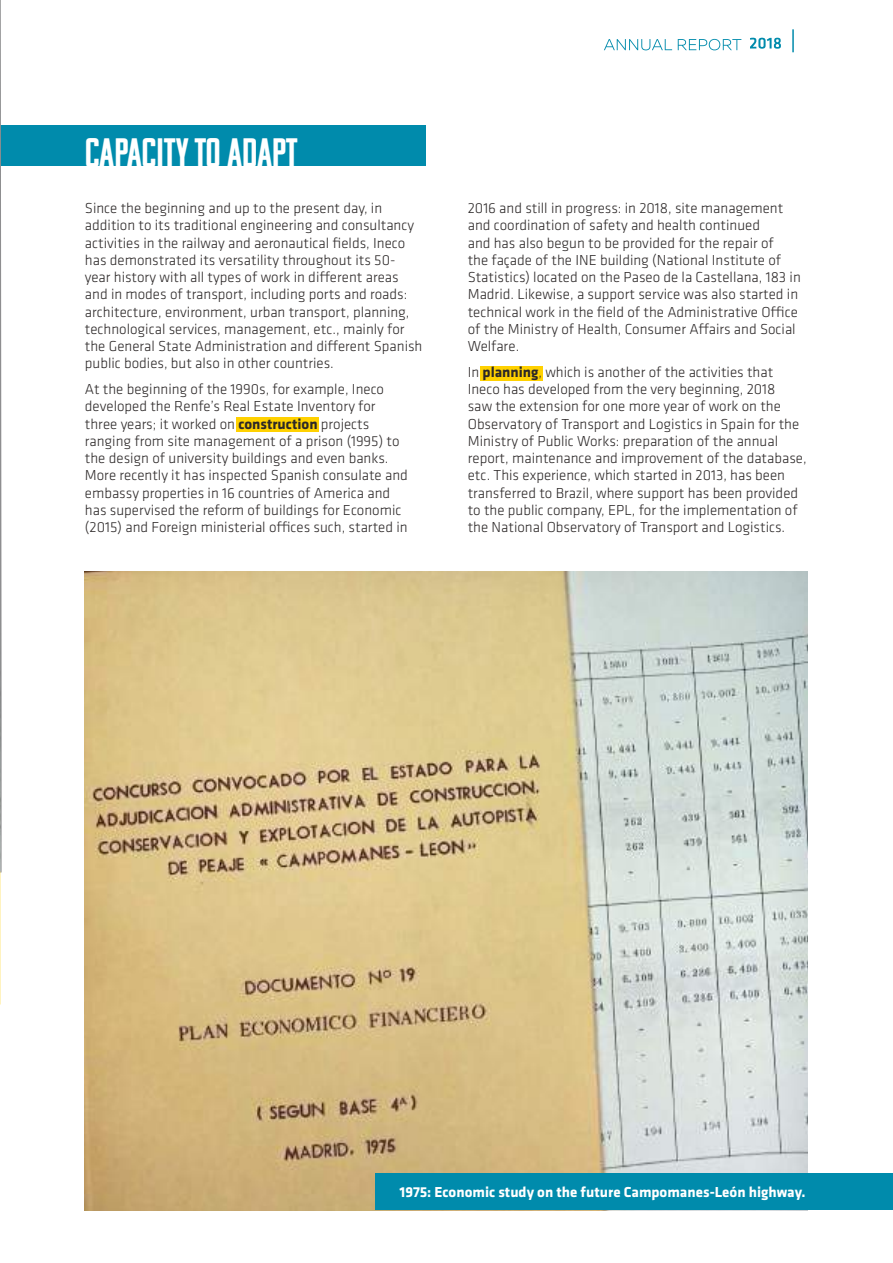
<style>
.page{position:relative;width:893px;height:1263px;background:#fff}
.page>*{position:absolute;margin:0;border:0;box-sizing:border-box;transform-origin:0 0}
.t1{font:41.1px "Komu A";color:#fff}
.t2{font:300 15px/17.2px "Klavika";color:#2c2828}
.t3{font:700 15px "Klavika";color:#fff}
.s1{font-weight:700}
</style>
<div class="page">
<svg style="left:750px;top:38px;width:31px;height:11px"></svg>
<hr style="left:792px;top:29px;width:2px;height:23px;background:#008bac">
<svg style="left:604px;top:39px;width:137px;height:11px"></svg>
<div style="left:480px;top:366px;width:63px;height:15px;background:#ffd100"></div>
<div style="left:236px;top:417px;width:83px;height:15px;background:#ffd100"></div>
<div style="left:0;top:126px;width:425px;height:40px;background:#008bac"></div>
<img style="left:85px;top:572px;width:723px;height:638px">
<svg style="left:0;top:0;width:3px;height:895px"></svg>
<div style="left:375px;top:1174px;width:518px;height:36px;background:#008bac"></div>
<h1 class="t1" style="left:85px;top:132px;width:214px">CAPACITY TO ADAPT</h1>
<p class="t2" style="left:85px;top:200px;width:339px">Since the beginning and up to the present day, in addition to its traditional engineering and consultancy activities in the railway and aeronautical fields, Ineco has demonstrated its versatility throughout its 50- year history with all types of work in different areas and in modes of transport, including ports and roads: architecture, environment, urban transport, planning, technological services, management, etc., mainly for the General State Administration and different Spanish public bodies, but also in other countries.</p>
<p class="t2" style="left:85px;top:381px;width:324px">At the beginning of the 1990s, for example, Ineco developed the Renfe’s Real Estate Inventory for three years; it worked on <span class="s1">construction</span> projects ranging from site management of a prison (1995) to the design of university buildings and even banks.<br>More recently it has inspected Spanish consulate and embassy properties in 16 countries of America and has supervised the reform of buildings for Economic (2015) and Foreign ministerial offices such, started in</p>
<p class="t2" style="left:468px;top:200px;width:335px">2016 and still in progress: in 2018, site management and coordination of safety and health continued<br>and has also begun to be provided for the repair of<br>the façade of the INE building (National Institute of Statistics) located on the Paseo de la Castellana, 183 in Madrid. Likewise, a support service was also started in technical work in the field of the Administrative Office of the Ministry of Health, Consumer Affairs and Social Welfare.</p>
<p class="t2" style="left:468px;top:364px;width:341px">In <span class="s1">planning</span>, which is another of the activities that Ineco has developed from the very beginning, 2018<br>saw the extension for one more year of work on the Observatory of Transport and Logistics in Spain for the Ministry of Public Works: preparation of the annual report, maintenance and improvement of the database, etc. This experience, which started in 2013, has been transferred to Brazil, where support has been provided to the public company, EPL, for the implementation of the National Observatory of Transport and Logistics.</p>
<p class="t3" style="left:400px;top:1184px;width:407px">1975: Economic study on the future Campomanes-León highway.</p>
</div>
